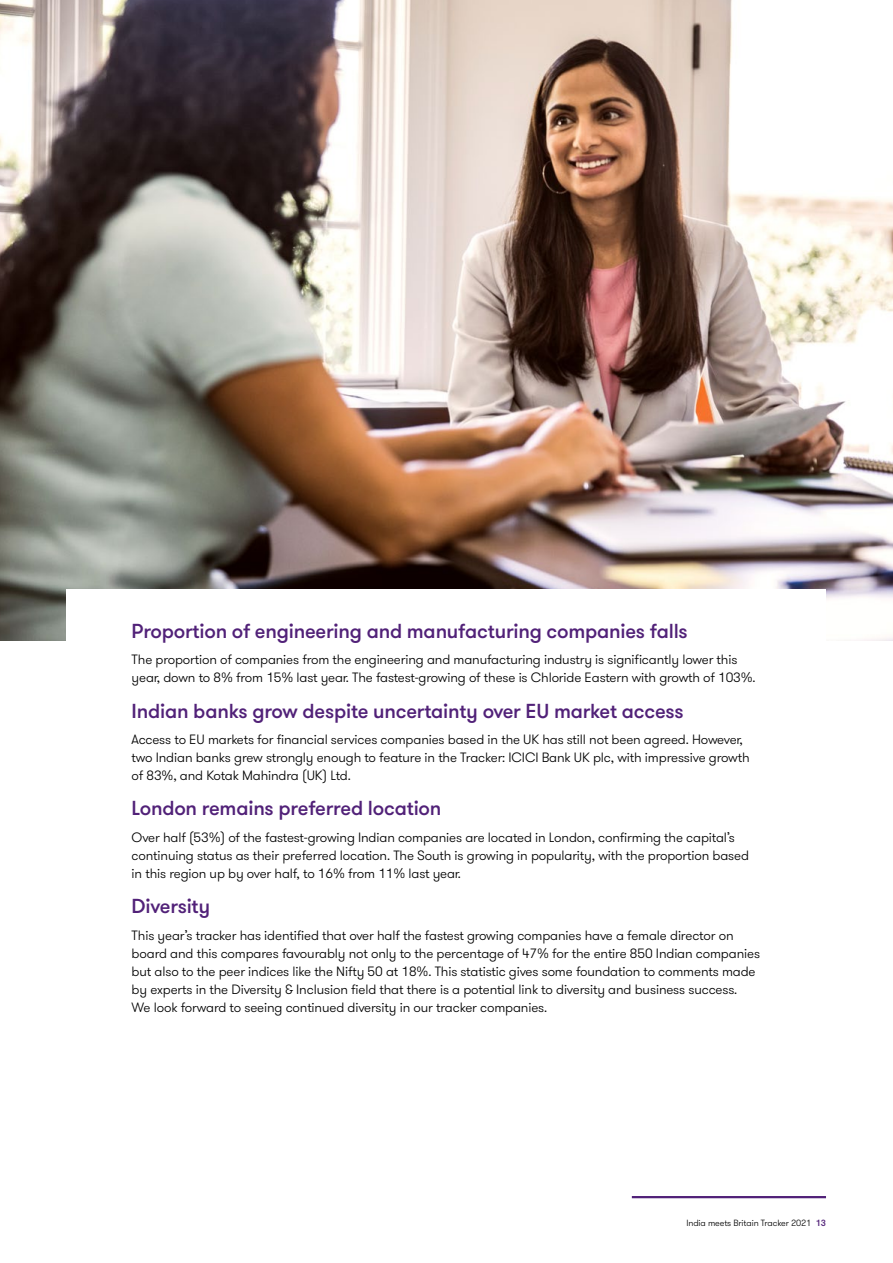
<style>
.page{position:relative;width:893px;height:1263px;background:#fff}
.page>*{position:absolute;margin:0;border:0;box-sizing:border-box;transform-origin:0 0}
._04_Headline_four_Me{font:500 20.25px "GT Walsheim Pro";letter-spacing:-.01em;color:#512178}
._11_Body_text{font:500 20.25px "GT Walsheim Pro";letter-spacing:-.01em;color:#512178}
._11_Body_text-2{font:300 13.5px/18px "GT Walsheim Pro";letter-spacing:-.01em;color:#000}
.t1{font:300 9px "GT Walsheim Pro";letter-spacing:-.01em;color:#000}
.s1{font-weight:500;color:#512178}
</style>
<div class="page">
<hr style="left:632px;top:1196px;width:194px;height:2px;background:#512178">
<img style="left:0;top:0;width:893px;height:640px">
<div style="left:67px;top:589px;width:759px;height:129px;background:#fff"></div>
<p class="_04_Headline_four_Me" style="left:132px;top:618px;width:558px">Proportion of engineering and manufacturing companies falls</p>
<p class="_11_Body_text-2" style="left:132px;top:651px;width:626px">The proportion of companies from the engineering and manufacturing industry is significantly lower this year, down to 8% from 15% last year. The fastest-growing of these is Chloride Eastern with growth of 103%.</p>
<p class="_11_Body_text" style="left:132px;top:698px;width:554px">Indian banks grow despite uncertainty over EU market access</p>
<p class="_11_Body_text-2" style="left:132px;top:731px;width:619px">Access to EU markets for financial services companies based in the UK has still not been agreed. However, two Indian banks grew strongly enough to feature in the Tracker: ICICI Bank UK plc, with impressive growth of 83%, and Kotak Mahindra (UK) Ltd.</p>
<p class="_04_Headline_four_Me" style="left:132px;top:796px;width:311px">London remains preferred location</p>
<p class="_11_Body_text-2" style="left:132px;top:828px;width:619px">Over half (53%) of the fastest-growing Indian companies are located in London, confirming the capital’s continuing status as their preferred location. The South is growing in popularity, with the proportion based in this region up by over half, to 16% from 11% last year.</p>
<p class="_11_Body_text" style="left:132px;top:893px;width:80px">Diversity</p>
<p class="_11_Body_text-2" style="left:132px;top:926px;width:630px">This year’s tracker has identified that over half the fastest growing companies have a female director on board and this compares favourably not only to the percentage of 47% for the entire 850 Indian companies but also to the peer indices like the Nifty 50 at 18%. This statistic gives some foundation to comments made by experts in the Diversity &amp; Inclusion field that there is a potential link to diversity and business success.</p>
<p class="_11_Body_text-2" style="left:132px;top:998px;width:417px">We look forward to seeing continued diversity in our tracker companies.</p>
<p class="t1" style="left:686px;top:1217px;width:141px">India meets Britain Tracker 2021 <span class="s1">13</span></p>
</div>
